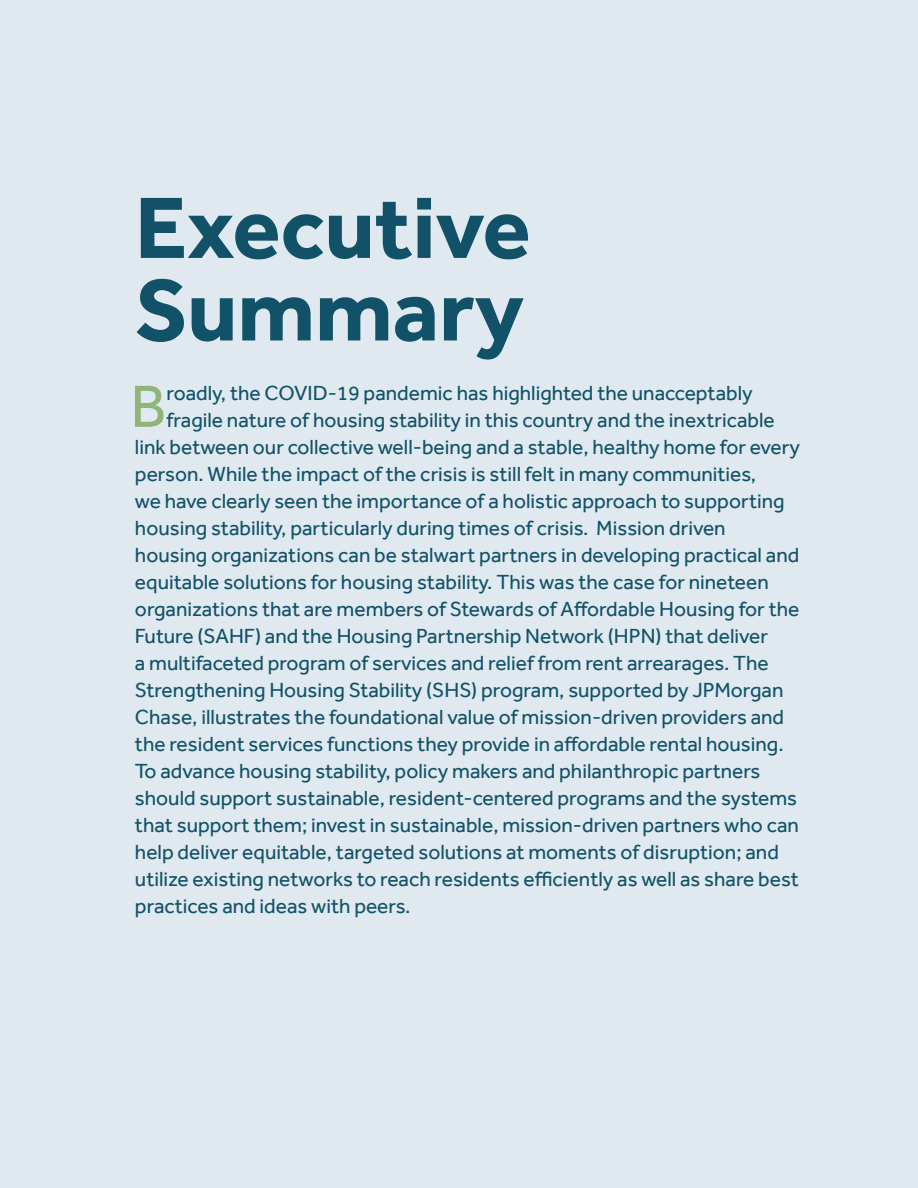
<style>
.page{position:relative;width:918px;height:1188px;background:#e0e9ef}
.page>*{position:absolute;margin:0;border:0;box-sizing:border-box;transform-origin:0 0}
.t1{font:700 90px/82.5px "Effra";color:#125269}
.t2{font:61.5px "Effra";color:#91b578}
.t3{font:21px "Effra";color:#125269}
</style>
<div class="page">
<h1 class="t1" style="left:135px;top:186px;width:397px">Executive<br>Summary</h1>
<h2 class="t2" style="left:130px;top:370px;width:38px">B</h2>
<p class="t3" style="left:167px;top:380px;width:588px">roadly, the COVID-19 pandemic has highlighted the unacceptably</p>
<p class="t3" style="left:167px;top:407px;width:610px">fragile nature of housing stability in this country and the inextricable</p>
<p class="t3" style="left:135px;top:434px;width:667px">link between our collective well-being and a stable, healthy home for every</p>
<p class="t3" style="left:135px;top:461px;width:623px">person. While the impact of the crisis is still felt in many communities,</p>
<p class="t3" style="left:135px;top:488px;width:651px">we have clearly seen the importance of a holistic approach to supporting</p>
<p class="t3" style="left:135px;top:515px;width:592px">housing stability, particularly during times of crisis. Mission driven</p>
<p class="t3" style="left:135px;top:542px;width:666px">housing organizations can be stalwart partners in developing practical and</p>
<p class="t3" style="left:135px;top:569px;width:635px">equitable solutions for housing stability. This was the case for nineteen</p>
<p class="t3" style="left:135px;top:596px;width:666px">organizations that are members of Stewards of Affordable Housing for the</p>
<p class="t3" style="left:135px;top:623px;width:635px">Future (SAHF) and the Housing Partnership Network (HPN) that deliver</p>
<p class="t3" style="left:135px;top:650px;width:635px">a multifaceted program of services and relief from rent arrearages. The</p>
<p class="t3" style="left:135px;top:677px;width:650px">Strengthening Housing Stability (SHS) program, supported by JPMorgan</p>
<p class="t3" style="left:135px;top:704px;width:651px">Chase, illustrates the foundational value of mission-driven providers and</p>
<p class="t3" style="left:135px;top:731px;width:650px">the resident services functions they provide in affordable rental housing.</p>
<p class="t3" style="left:135px;top:758px;width:627px">To advance housing stability, policy makers and philanthropic partners</p>
<p class="t3" style="left:135px;top:785px;width:664px">should support sustainable, resident-centered programs and the systems</p>
<p class="t3" style="left:135px;top:812px;width:665px">that support them; invest in sustainable, mission-driven partners who can</p>
<p class="t3" style="left:135px;top:839px;width:645px">help deliver equitable, targeted solutions at moments of disruption; and</p>
<p class="t3" style="left:135px;top:866px;width:666px">utilize existing networks to reach residents efficiently as well as share best</p>
<p class="t3" style="left:135px;top:893px;width:277px">practices and ideas with peers.</p>
</div>
